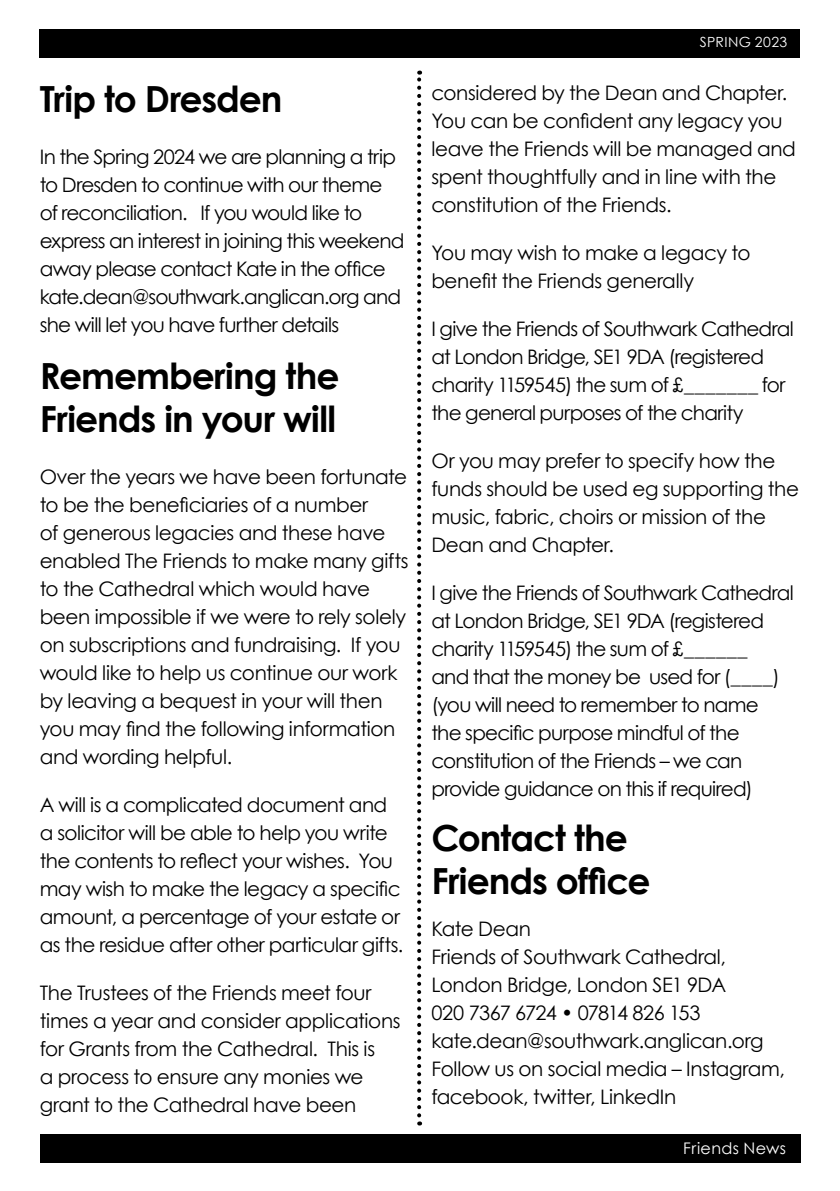
<style>
.page{position:relative;width:840px;height:1191px;background:#fff}
.page>*{position:absolute;margin:0;border:0;box-sizing:border-box;transform-origin:0 0}
.t1{font:700 36px/43.2px "Century Gothic";letter-spacing:-.025em;color:#000}
.t2{font:20px/28px "Century Gothic";letter-spacing:-.025em;color:#000}
.t3{font:16px "Century Gothic";letter-spacing:.025em;color:#fff}
.t4{font:14px "Century Gothic";letter-spacing:.03em;color:#fff}
</style>
<div class="page">
<div style="left:40px;top:1134px;width:759px;height:28px;background:#000"></div>
<svg style="left:417px;top:71px;width:4px;height:1044px"></svg>
<div style="left:40px;top:29px;width:759px;height:28px;background:#000"></div>
<h1 class="t1" style="left:40px;top:75px;width:244px">Trip to Dresden</h1>
<p class="t2" style="left:40px;top:142px;width:366px">In the Spring 2024 we are planning a trip to Dresden to continue with our theme of reconciliation. If you would like to express an interest in joining this weekend away please contact Kate in the office kate.dean@southwark.anglican.org and she will let you have further details</p>
<h1 class="t1" style="left:40px;top:352px;width:301px">Remembering the<br>Friends in your will</h1>
<p class="t2" style="left:40px;top:462px;width:370px">Over the years we have been fortunate to be the beneficiaries of a number<br>of generous legacies and these have enabled The Friends to make many gifts to the Cathedral which would have been impossible if we were to rely solely on subscriptions and fundraising. If you would like to help us continue our work by leaving a bequest in your will then you may find the following information and wording helpful.</p>
<p class="t2" style="left:40px;top:790px;width:365px">A will is a complicated document and a solicitor will be able to help you write the contents to reflect your wishes. You may wish to make the legacy a specific amount, a percentage of your estate or as the residue after other particular gifts.</p>
<p class="t2" style="left:40px;top:978px;width:362px">The Trustees of the Friends meet four times a year and consider applications for Grants from the Cathedral. This is<br>a process to ensure any monies we grant to the Cathedral have been</p>
<p class="t4" style="left:699px;top:32px;width:89px">SPRING 2023</p>
<p class="t2" style="left:431px;top:78px;width:366px">considered by the Dean and Chapter.<br>You can be confident any legacy you leave the Friends will be managed and spent thoughtfully and in line with the constitution of the Friends.</p>
<p class="t2" style="left:431px;top:238px;width:320px">You may wish to make a legacy to benefit the Friends generally</p>
<p class="t2" style="left:431px;top:314px;width:363px">I give the Friends of Southwark Cathedral at London Bridge, SE1 9DA (registered charity 1159545) the sum of £_______ for the general purposes of the charity</p>
<p class="t2" style="left:431px;top:446px;width:369px">Or you may prefer to specify how the funds should be used eg supporting the music, fabric, choirs or mission of the<br>Dean and Chapter.</p>
<p class="t2" style="left:431px;top:578px;width:363px">I give the Friends of Southwark Cathedral at London Bridge, SE1 9DA (registered charity 1159545) the sum of £______<br>and that the money be used for (____) (you will need to remember to name the specific purpose mindful of the constitution of the Friends – we can provide guidance on this if required)</p>
<h1 class="t1" style="left:431px;top:814px;width:221px">Contact the<br>Friends office</h1>
<p class="t2" style="left:431px;top:914px;width:355px">Kate Dean<br>Friends of Southwark Cathedral,<br>London Bridge, London SE1 9DA<br>020 7367 6724 • 07814 826 153 kate.dean@southwark.anglican.org<br>Follow us on social media – Instagram, facebook, twitter, LinkedIn</p>
<p class="t3" style="left:683px;top:1137px;width:104px">Friends News</p>
</div>
